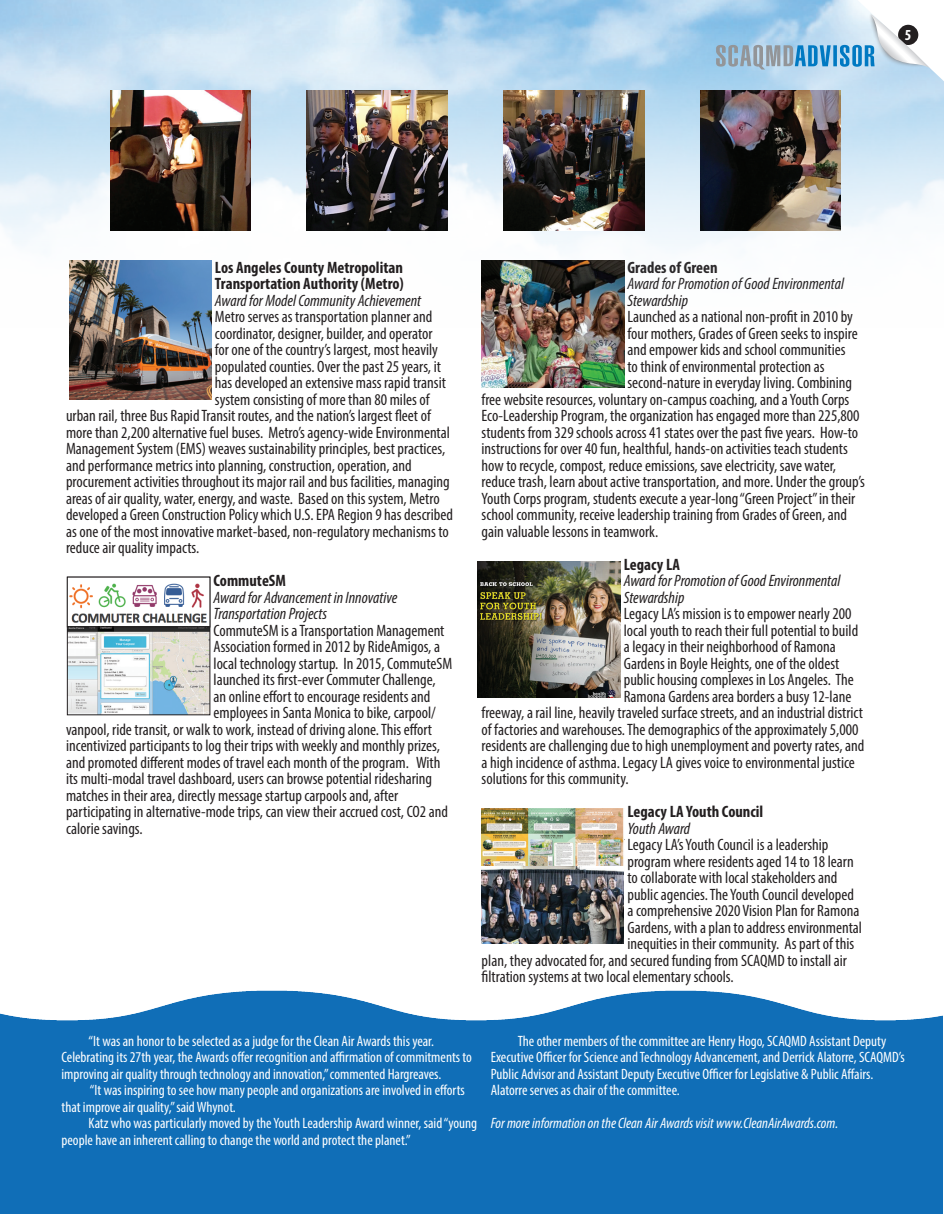
<style>
.page{position:relative;width:944px;height:1214px;background:#fff}
.page>*{position:absolute;margin:0;border:0;box-sizing:border-box;transform-origin:0 0}
.t1{font:condensed 16.5px "Myriad Pro";color:#231f20}
.t2{font:italic condensed 16.5px/16.5px "Myriad Pro";color:#231f20}
.t3{font:700 condensed 16.5px/16.5px "Myriad Pro";color:#231f20}
.t4{font:700 condensed 15.3px "Myriad Pro";color:#fff}
.t5{font:condensed 15px/16.5px "Myriad Pro";color:#fff}
.t6{font:italic condensed 15px "Myriad Pro";color:#fff}
</style>
<div class="page">
<img style="left:0;top:990px;width:943px;height:224px">
<img style="left:0;top:0;width:944px;height:348px">
<svg style="left:716px;top:0;width:228px;height:81px"></svg>
<img style="left:69px;top:627px;width:139px;height:86px">
<div style="left:67px;top:577px;width:143px;height:138px;border:1px solid #231f20"></div>
<img style="left:69px;top:583px;width:138px;height:40px">
<div style="left:67px;top:577px;width:143px;height:50px;border:1px solid #231f20"></div>
<img style="left:69px;top:260px;width:143px;height:140px">
<img style="left:478px;top:561px;width:142px;height:137px">
<img style="left:482px;top:260px;width:142px;height:128px">
<img style="left:482px;top:808px;width:142px;height:64px">
<img style="left:482px;top:867px;width:141px;height:77px">
<img style="left:110px;top:91px;width:141px;height:139px">
<img style="left:307px;top:91px;width:140px;height:139px">
<img style="left:504px;top:91px;width:140px;height:139px">
<img style="left:700px;top:91px;width:141px;height:139px">
<p class="t4" style="left:905px;top:25px;width:8px">5</p>
<p class="t3" style="left:215px;top:259px;width:190px">Los Angeles County Metropolitan<br>Transportation Authority (Metro)</p>
<p class="t2" style="left:215px;top:292px;width:208px">Award for Model Community Achievement</p>
<p class="t1" style="left:215px;top:307px;width:219px">Metro serves as transportation planner and</p>
<p class="t1" style="left:215px;top:323px;width:219px">coordinator, designer, builder, and operator</p>
<p class="t1" style="left:215px;top:340px;width:225px">for one of the country’s largest, most heavily</p>
<p class="t1" style="left:215px;top:356px;width:228px">populated counties. Over the past 25 years, it</p>
<p class="t1" style="left:215px;top:373px;width:233px">has developed an extensive mass rapid transit</p>
<p class="t1" style="left:215px;top:389px;width:216px">system consisting of more than 80 miles of</p>
<p class="t1" style="left:66px;top:406px;width:366px">urban rail, three Bus Rapid Transit routes, and the nation’s largest fleet of</p>
<p class="t1" style="left:66px;top:422px;width:385px">more than 2,200 alternative fuel buses. Metro’s agency-wide Environmental</p>
<p class="t1" style="left:66px;top:439px;width:381px">Management System (EMS) weaves sustainability principles, best practices,</p>
<p class="t1" style="left:66px;top:455px;width:347px">and performance metrics into planning, construction, operation, and</p>
<p class="t1" style="left:66px;top:472px;width:385px">procurement activities throughout its major rail and bus facilities, managing</p>
<p class="t1" style="left:66px;top:488px;width:375px">areas of air quality, water, energy, and waste. Based on this system, Metro</p>
<p class="t1" style="left:66px;top:505px;width:388px">developed a Green Construction Policy which U.S. EPA Region 9 has described</p>
<p class="t1" style="left:66px;top:521px;width:384px">as one of the most innovative market-based, non-regulatory mechanisms to</p>
<p class="t1" style="left:66px;top:538px;width:135px">reduce air quality impacts.</p>
<p class="t3" style="left:214px;top:572px;width:74px">CommuteSM</p>
<p class="t2" style="left:214px;top:589px;width:185px">Award for Advancement in Innovative<br>Transportation Projects</p>
<p class="t1" style="left:214px;top:620px;width:232px">CommuteSM is a Transportation Management</p>
<p class="t1" style="left:214px;top:637px;width:228px">Association formed in 2012 by RideAmigos, a</p>
<p class="t1" style="left:214px;top:653px;width:240px">local technology startup. In 2015, CommuteSM</p>
<p class="t1" style="left:214px;top:670px;width:224px">launched its first-ever Commuter Challenge,</p>
<p class="t1" style="left:214px;top:686px;width:218px">an online effort to encourage residents and</p>
<p class="t1" style="left:214px;top:703px;width:224px">employees in Santa Monica to bike, carpool/</p>
<p class="t1" style="left:66px;top:719px;width:368px">vanpool, ride transit, or walk to work, instead of driving alone. This effort</p>
<p class="t1" style="left:66px;top:736px;width:375px">incentivized participants to log their trips with weekly and monthly prizes,</p>
<p class="t1" style="left:66px;top:752px;width:376px">and promoted different modes of travel each month of the program. With</p>
<p class="t1" style="left:66px;top:769px;width:368px">its multi-modal travel dashboard, users can browse potential ridesharing</p>
<p class="t1" style="left:66px;top:785px;width:334px">matches in their area, directly message startup carpools and, after</p>
<p class="t1" style="left:66px;top:802px;width:384px">participating in alternative-mode trips, can view their accrued cost, CO2 and</p>
<p class="t1" style="left:66px;top:818px;width:78px">calorie savings.</p>
<p class="t3" style="left:627px;top:259px;width:92px">Grades of Green</p>
<p class="t2" style="left:627px;top:275px;width:218px">Award for Promotion of Good Environmental<br>Stewardship</p>
<p class="t1" style="left:627px;top:307px;width:227px">Launched as a national non-profit in 2010 by</p>
<p class="t1" style="left:627px;top:323px;width:232px">four mothers, Grades of Green seeks to inspire</p>
<p class="t1" style="left:627px;top:340px;width:220px">and empower kids and school communities</p>
<p class="t1" style="left:627px;top:356px;width:199px">to think of environmental protection as</p>
<p class="t1" style="left:627px;top:373px;width:226px">second-nature in everyday living. Combining</p>
<p class="t1" style="left:482px;top:389px;width:369px">free website resources, voluntary on-campus coaching, and a Youth Corps</p>
<p class="t1" style="left:482px;top:406px;width:379px">Eco-Leadership Program, the organization has engaged more than 225,800</p>
<p class="t1" style="left:482px;top:422px;width:378px">students from 329 schools across 41 states over the past five years. How-to</p>
<p class="t1" style="left:482px;top:439px;width:368px">instructions for over 40 fun, healthful, hands-on activities teach students</p>
<p class="t1" style="left:482px;top:455px;width:356px">how to recycle, compost, reduce emissions, save electricity, save water,</p>
<p class="t1" style="left:482px;top:472px;width:385px">reduce trash, learn about active transportation, and more. Under the group’s</p>
<p class="t1" style="left:482px;top:488px;width:375px">Youth Corps program, students execute a year-long “Green Project” in their</p>
<p class="t1" style="left:482px;top:505px;width:367px">school community, receive leadership training from Grades of Green, and</p>
<p class="t1" style="left:482px;top:521px;width:178px">gain valuable lessons in teamwork.</p>
<p class="t3" style="left:624px;top:556px;width:58px">Legacy LA</p>
<p class="t2" style="left:624px;top:572px;width:218px">Award for Promotion of Good Environmental<br>Stewardship</p>
<p class="t1" style="left:624px;top:604px;width:229px">Legacy LA’s mission is to empower nearly 200</p>
<p class="t1" style="left:624px;top:620px;width:236px">local youth to reach their full potential to build</p>
<p class="t1" style="left:624px;top:637px;width:214px">a legacy in their neighborhood of Ramona</p>
<p class="t1" style="left:624px;top:653px;width:217px">Gardens in Boyle Heights, one of the oldest</p>
<p class="t1" style="left:624px;top:670px;width:232px">public housing complexes in Los Angeles. The</p>
<p class="t1" style="left:624px;top:686px;width:229px">Ramona Gardens area borders a busy 12-lane</p>
<p class="t1" style="left:482px;top:703px;width:383px">freeway, a rail line, heavily traveled surface streets, and an industrial district</p>
<p class="t1" style="left:482px;top:719px;width:378px">of factories and warehouses. The demographics of the approximately 5,000</p>
<p class="t1" style="left:482px;top:736px;width:384px">residents are challenging due to high unemployment and poverty rates, and</p>
<p class="t1" style="left:482px;top:752px;width:375px">a high incidence of asthma. Legacy LA gives voice to environmental justice</p>
<p class="t1" style="left:482px;top:769px;width:148px">solutions for this community.</p>
<p class="t3" style="left:627px;top:803px;width:137px">Legacy LA Youth Council</p>
<p class="t2" style="left:627px;top:820px;width:64px">Youth Award</p>
<p class="t1" style="left:627px;top:835px;width:203px">Legacy LA’s Youth Council is a leadership</p>
<p class="t1" style="left:627px;top:851px;width:228px">program where residents aged 14 to 18 learn</p>
<p class="t1" style="left:627px;top:868px;width:212px">to collaborate with local stakeholders and</p>
<p class="t1" style="left:627px;top:884px;width:228px">public agencies. The Youth Council developed</p>
<p class="t1" style="left:627px;top:901px;width:233px">a comprehensive 2020 Vision Plan for Ramona</p>
<p class="t1" style="left:627px;top:917px;width:236px">Gardens, with a plan to address environmental</p>
<p class="t1" style="left:627px;top:934px;width:228px">inequities in their community. As part of this</p>
<p class="t1" style="left:482px;top:950px;width:367px">plan, they advocated for, and secured funding from SCAQMD to install air</p>
<p class="t1" style="left:482px;top:967px;width:254px">filtration systems at two local elementary schools.</p>
<p class="t5" style="left:62px;top:1033px;width:412px;text-indent:27px">“It was an honor to be selected as a judge for the Clean Air Awards this year.<br>Celebrating its 27th year, the Awards offer recognition and affirmation of commitments to improving air quality through technology and innovation,” commented Hargreaves.</p>
<p class="t5" style="left:62px;top:1082px;width:405px;text-indent:28px">“It was inspiring to see how many people and organizations are involved in efforts that improve air quality,” said Whynot.</p>
<p class="t5" style="left:62px;top:1115px;width:417px;text-indent:27px">Katz who was particularly moved by the Youth Leadership Award winner, said “young people have an inherent calling to change the world and protect the planet.”</p>
<p class="t5" style="left:491px;top:1033px;width:416px;text-indent:27px">The other members of the committee are Henry Hogo, SCAQMD Assistant Deputy Executive Officer for Science and Technology Advancement, and Derrick Alatorre, SCAQMD’s Public Advisor and Assistant Deputy Executive Officer for Legislative &amp; Public Affairs.<br>Alatorre serves as chair of the committee.</p>
<p class="t6" style="left:491px;top:1114px;width:349px">For more information on the Clean Air Awards visit www.CleanAirAwards.com.</p>
</div>
